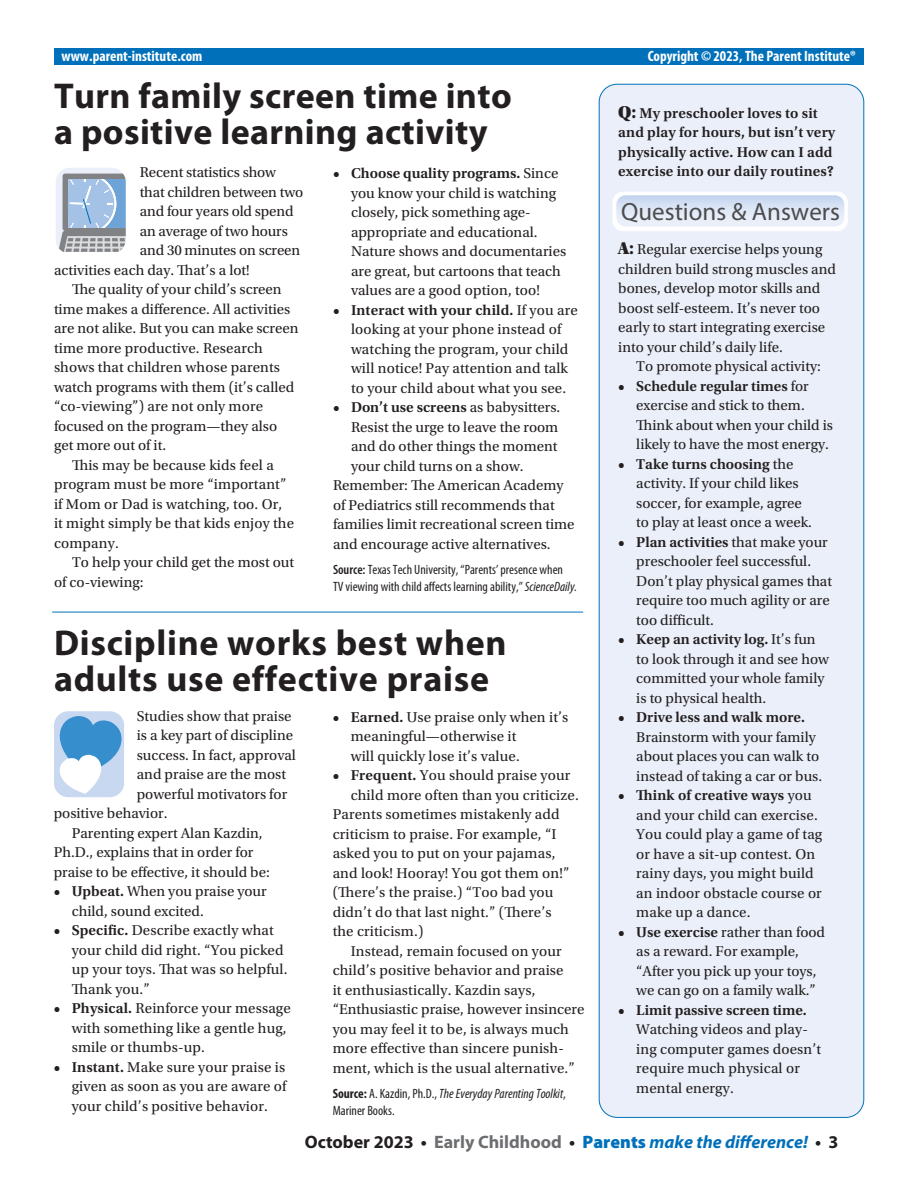
<style>
.page{position:relative;width:918px;height:1188px;background:#fff}
.page>*{position:absolute;margin:0;border:0;box-sizing:border-box;transform-origin:0 0}
.t1{font:700 36px/36px "Myriad Pro";letter-spacing:.01em;color:#231f20}
.t2{font:24.9px "Block Berthold BQ";color:#4b4c4d}
.t3{font:italic 700 18px "Myriad Pro";color:#0070ba}
.t4{font:15px/19.5px "Utopia Std";color:#231f20}
.t5{font:600 15px/19.5px "Utopia Std";letter-spacing:.01em;color:#231f20}
.t6{font:700 condensed 15px "Myriad Pro";color:#fff}
.t7{font:condensed 13.5px/16.5px "Myriad Pro";color:#231f20}
.s1{font-weight:600}
.s2{font-weight:400}
.s3{font-style:italic}
.s4{font-weight:700}
.s5{font-family:"Utopia Std Black Headline";font-weight:400;font-size:18px}
.s6{font-family:"Utopia Std Black Headline";font-size:18px}
.s7{font-style:normal;color:#231f20}
.s8{font-style:normal;color:#6c6d70}
.s9{font-weight:900;font-style:normal}
</style>
<div class="page">
<div style="left:54px;top:49px;width:810px;height:16px;background:#0070ba"></div>
<div style="left:599px;top:84px;width:265px;height:1033px;background:#eaeff9;border-radius:18px"></div>
<hr style="left:52px;top:612px;width:531px;height:1px;background:#0070ba">
<svg style="left:54px;top:711px;width:70px;height:87px"></svg>
<svg style="left:612px;top:192px;width:236px;height:39px;background:#fdfdfe"></svg>
<img style="left:616px;top:195px;width:228px;height:32px">
<svg style="left:56px;top:168px;width:70px;height:84px;background:#a8b9cd"></svg>
<p class="t6" style="left:62px;top:46px;width:142px">www.parent-institute.com</p>
<p class="t6" style="left:648px;top:46px;width:210px">Copyright © 2023, The Parent Institute®</p>
<h1 class="t1" style="left:54px;top:77px;width:459px">Turn family screen time into a positive learning activity</h1>
<p class="t4" style="left:140px;top:163px;width:138px">Recent statistics show</p>
<p class="t4" style="left:140px;top:183px;width:165px">that children between two</p>
<p class="t4" style="left:140px;top:202px;width:155px">and four years old spend</p>
<p class="t4" style="left:140px;top:222px;width:150px">an average of two hours</p>
<p class="t4" style="left:140px;top:241px;width:162px">and 30 minutes on screen</p>
<p class="t4" style="left:54px;top:261px;width:197px">activities each day. That’s a lot!</p>
<p class="t4" style="left:72px;top:280px;width:211px">The quality of your child’s screen</p>
<p class="t4" style="left:54px;top:300px;width:238px">time makes a difference. All activities</p>
<p class="t4" style="left:54px;top:319px;width:246px">are not alike. But you can make screen</p>
<p class="t4" style="left:54px;top:339px;width:210px">time more productive. Research</p>
<p class="t4" style="left:54px;top:358px;width:228px">shows that children whose parents</p>
<p class="t4" style="left:54px;top:378px;width:242px">watch programs with them (it’s called</p>
<p class="t4" style="left:54px;top:397px;width:211px">“co-viewing”) are not only more</p>
<p class="t4" style="left:54px;top:417px;width:225px">focused on the program—they also</p>
<p class="t4" style="left:54px;top:436px;width:114px">get more out of it.</p>
<p class="t4" style="left:72px;top:456px;width:203px">This may be because kids feel a</p>
<p class="t4" style="left:54px;top:475px;width:234px">program must be more “important”</p>
<p class="t4" style="left:54px;top:495px;width:230px">if Mom or Dad is watching, too. Or,</p>
<p class="t4" style="left:54px;top:514px;width:242px">it might simply be that kids enjoy the</p>
<p class="t4" style="left:54px;top:534px;width:66px">company.</p>
<p class="t4" style="left:72px;top:553px;width:224px">To help your child get the most out</p>
<p class="t4" style="left:54px;top:573px;width:91px">of co-viewing:</p>
<p class="t4" style="left:351px;top:164px;width:217px;text-indent:-18px"><span class="s1">• Choose quality programs.</span> Since you know your child is watching closely, pick something age&shy;appropriate and educational.<br>Nature shows and documentaries are great, but cartoons that teach values are a good option, too!</p>
<p class="t4" style="left:333px;top:301px;width:246px;text-align:center"><span class="s1">• Interact with your child.</span> If you are looking at your phone instead of watching the program, your child<br>will notice! Pay attention and talk<br>to your child about what you see.</p>
<p class="t5" style="left:333px;top:398px;width:229px">• Don’t use screens <span class="s2">as babysitters.</span></p>
<p class="t4" style="left:351px;top:418px;width:209px">Resist the urge to leave the room</p>
<p class="t4" style="left:351px;top:437px;width:208px">and do other things the moment</p>
<p class="t4" style="left:351px;top:457px;width:174px">your child turns on a show.</p>
<p class="t4" style="left:333px;top:476px;width:232px">Remember: The American Academy</p>
<p class="t4" style="left:333px;top:496px;width:223px">of Pediatrics still recommends that</p>
<p class="t4" style="left:333px;top:515px;width:243px">families limit recreational screen time</p>
<p class="t4" style="left:333px;top:535px;width:219px">and encourage active alternatives.</p>
<p class="t7" style="left:333px;top:562px;width:246px"><span class="s1">Source:</span> Texas Tech University, “Parents’ presence when<br>TV viewing with child affects learning ability,” <span class="s3">ScienceDaily.</span></p>
<h1 class="t1" style="left:54px;top:624px;width:454px">Discipline works best when adults use effective praise</h1>
<p class="t4" style="left:137px;top:706px;width:156px">Studies show that praise</p>
<p class="t4" style="left:137px;top:726px;width:158px">is a key part of discipline</p>
<p class="t4" style="left:137px;top:745px;width:161px">success. In fact, approval</p>
<p class="t4" style="left:137px;top:765px;width:151px">and praise are the most</p>
<p class="t4" style="left:137px;top:784px;width:152px">powerful motivators for</p>
<p class="t4" style="left:54px;top:804px;width:115px">positive behavior.</p>
<p class="t4" style="left:72px;top:823px;width:192px">Parenting expert Alan Kazdin,</p>
<p class="t4" style="left:54px;top:843px;width:201px">Ph.D., explains that in order for</p>
<p class="t4" style="left:54px;top:862px;width:218px">praise to be effective, it should be:</p>
<p class="t4" style="left:72px;top:882px;width:197px;text-indent:-18px"><span class="s1">• Upbeat.</span> When you praise your child, sound excited.</p>
<p class="t4" style="left:72px;top:921px;width:217px;text-indent:-18px"><span class="s1">• Specific.</span> Describe exactly what your child did right. “You picked up your toys. That was so helpful.<br>Thank you.”</p>
<p class="t4" style="left:72px;top:999px;width:221px;text-indent:-18px"><span class="s1">• Physical.</span> Reinforce your message with something like a gentle hug, smile or thumbs-up.</p>
<p class="t4" style="left:72px;top:1057px;width:216px;text-align:justify;text-indent:-18px"><span class="s1">• Instant.</span> Make sure your praise is given as soon as you are aware of your child’s positive behavior.</p>
<p class="t4" style="left:351px;top:707px;width:219px;text-indent:-18px"><span class="s1">• Earned.</span> Use praise only when it’s meaningful—otherwise it<br>will quickly lose it’s value.</p>
<p class="t4" style="left:333px;top:766px;width:239px"><span class="s1">• Frequent.</span> You should praise your</p>
<p class="t4" style="left:351px;top:785px;width:230px">child more often than you criticize.</p>
<p class="t4" style="left:333px;top:805px;width:229px">Parents sometimes mistakenly add</p>
<p class="t4" style="left:333px;top:824px;width:225px">criticism to praise. For example, “I</p>
<p class="t4" style="left:333px;top:844px;width:224px">asked you to put on your pajamas,</p>
<p class="t4" style="left:333px;top:863px;width:238px">and look! Hooray! You got them on!”</p>
<p class="t4" style="left:333px;top:883px;width:222px">(There’s the praise.) “Too bad you</p>
<p class="t4" style="left:333px;top:902px;width:220px">didn’t do that last night.” (There’s</p>
<p class="t4" style="left:333px;top:922px;width:92px">the criticism.)</p>
<p class="t4" style="left:351px;top:941px;width:213px">Instead, remain focused on your</p>
<p class="t4" style="left:333px;top:961px;width:232px">child’s positive behavior and praise</p>
<p class="t4" style="left:333px;top:980px;width:204px">it enthusiastically. Kazdin says,</p>
<p class="t4" style="left:333px;top:1000px;width:253px">“Enthusiastic praise, however insincere</p>
<p class="t4" style="left:333px;top:1019px;width:238px">you may feel it to be, is always much</p>
<p class="t4" style="left:333px;top:1039px;width:233px">more effective than sincere punish-</p>
<p class="t4" style="left:333px;top:1058px;width:244px">ment, which is the usual alternative.”</p>
<p class="t7" style="left:333px;top:1085px;width:235px"><span class="s4">Source:</span> A. Kazdin, Ph.D., <span class="s3">The Everyday Parenting Toolkit</span>,<br>Mariner Books.</p>
<p class="t5" style="left:618px;top:103px;width:219px"><span class="s5">Q:</span> My preschooler loves to sit and play for hours, but isn’t very physically active. How can I add exercise into our daily routines?</p>
<h2 class="t2" style="left:621px;top:196px;width:220px">Questions &amp; Answers</h2>
<p class="t4" style="left:618px;top:240px;width:219px"><span class="s6">A:</span> Regular exercise helps young children build strong muscles and bones, develop motor skills and boost self-esteem. It’s never too early to start integrating exercise into your child’s daily life.</p>
<p class="t4" style="left:636px;top:357px;width:186px">To promote physical activity:</p>
<p class="t4" style="left:636px;top:376px;width:198px;text-indent:-18px"><span class="s1">• Schedule regular times</span> for exercise and stick to them.<br>Think about when your child is likely to have the most energy.</p>
<p class="t4" style="left:636px;top:454px;width:177px;text-indent:-18px"><span class="s1">• Take turns choosing</span> the activity. If your child likes soccer, for example, agree to play at least once a week.</p>
<p class="t4" style="left:636px;top:532px;width:197px;text-indent:-18px"><span class="s1">• Plan activities</span> that make your preschooler feel successful.<br>Don’t play physical games that require too much agility or are too difficult.</p>
<p class="t4" style="left:636px;top:630px;width:194px;text-indent:-18px"><span class="s1">• Keep an activity log.</span> It’s fun to look through it and see how committed your whole family is to physical health.</p>
<p class="t5" style="left:618px;top:708px;width:188px">• Drive less and walk more.</p>
<p class="t4" style="left:636px;top:727px;width:187px">Brainstorm with your family about places you can walk to instead of taking a car or bus.</p>
<p class="t4" style="left:636px;top:786px;width:188px;text-indent:-18px"><span class="s1">• Think of creative ways</span> you and your child can exercise.<br>You could play a game of tag or have a sit-up contest. On rainy days, you might build an indoor obstacle course or make up a dance.</p>
<p class="t4" style="left:636px;top:922px;width:190px;text-indent:-18px"><span class="s1">• Use exercise</span> rather than food as a reward. For example, “After you pick up your toys, we can go on a family walk.”</p>
<p class="t5" style="left:618px;top:1000px;width:190px">• Limit passive screen time.</p>
<p class="t4" style="left:636px;top:1020px;width:186px">Watching videos and play&shy;ing computer games doesn’t require much physical or mental energy.</p>
<p class="t3" style="left:305px;top:1130px;width:535px"><span class="s7">October 2023 •</span> <span class="s8">Early Childhood</span> <span class="s7">•</span> <span class="s9">Parents</span> make the difference! <span class="s7">• 3</span></p>
</div>
